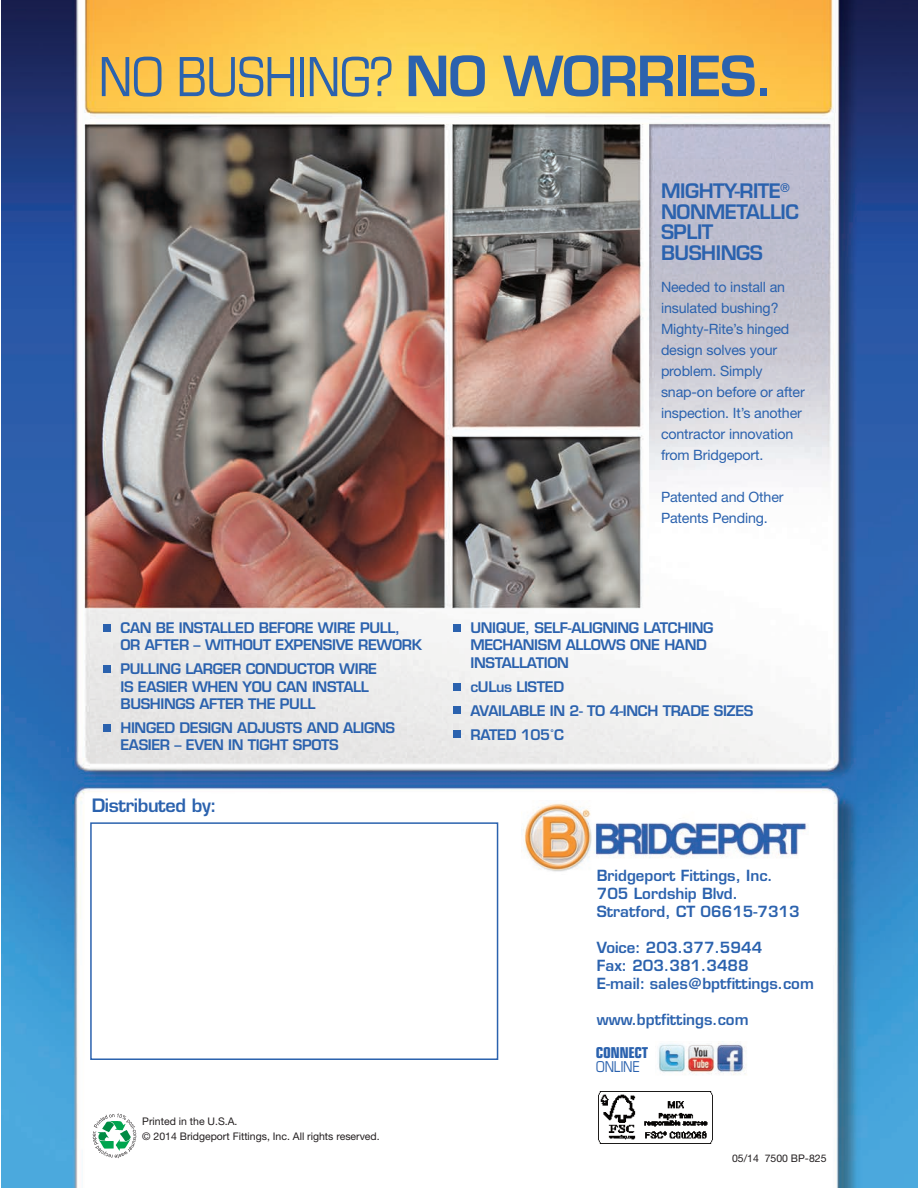
<style>
.page{position:relative;width:918px;height:1188px;background:#fff}
.page>*{position:absolute;margin:0;border:0;box-sizing:border-box;transform-origin:0 0}
.t1{font:condensed 54px "Eurostile";letter-spacing:-.025em;color:#2b62ae}
.t2{font:600 19.5px/20.7px "Eurostile";letter-spacing:-.025em;color:#2b62ae}
.t3{font:600 18px "Eurostile";letter-spacing:-.02em;color:#2b62ae}
.t4{font:600 15px/18px "Eurostile";color:#2b62ae}
.t5{font:700 condensed 15px "Eurostile";letter-spacing:-.025em;color:#2b62ae}
.t6{font:condensed 15px "Eurostile";letter-spacing:-.025em;color:#2b62ae}
.t7{font:600 14.25px/17.2px "Eurostile";letter-spacing:-.025em;color:#2b62ae}
.t8{font:14.25px/21px "Helvetica Neue";letter-spacing:-.01em;color:#2b62ae}
.t9{font:10.5px/15px "Helvetica Neue";color:#231f20}
.s1{font-weight:600;font-stretch:normal}
</style>
<div class="page">
<img style="left:1px;top:0;width:916px;height:1188px">
<img style="left:655px;top:1041px;width:96px;height:34px">
<div style="left:511px;top:800px;width:307px;height:74px;background:#fff"></div>
<img style="left:523px;top:803px;width:284px;height:69px">
<div style="left:92px;top:824px;width:405px;height:234px;background:#fff"></div>
<div style="left:90px;top:822px;width:408px;height:238px;border:2px solid #2b62ae"></div>
<svg style="left:93px;top:1113px;width:43px;height:45px"></svg>
<div style="left:104px;top:624px;width:7px;height:8px;background:#2b62ae"></div>
<div style="left:104px;top:666px;width:7px;height:7px;background:#2b62ae"></div>
<div style="left:104px;top:724px;width:7px;height:7px;background:#2b62ae"></div>
<div style="left:453px;top:624px;width:8px;height:8px;background:#2b62ae"></div>
<div style="left:453px;top:683px;width:8px;height:7px;background:#2b62ae"></div>
<div style="left:453px;top:707px;width:8px;height:7px;background:#2b62ae"></div>
<div style="left:453px;top:731px;width:8px;height:7px;background:#2b62ae"></div>
<img style="left:598px;top:1091px;width:115px;height:52px">
<svg style="left:917px;top:0;width:1px;height:1188px"></svg>
<h1 class="t1" style="left:99px;top:57px;width:677px">NO BUSHING? <span class="s1">NO WORRIES.</span></h1>
<p class="t7" style="left:121px;top:621px;width:303px">CAN BE INSTALLED BEFORE WIRE PULL,<br>OR AFTER – WITHOUT EXPENSIVE REWORK</p>
<p class="t7" style="left:121px;top:662px;width:258px">PULLING LARGER CONDUCTOR WIRE<br>IS EASIER WHEN YOU CAN INSTALL<br>BUSHINGS AFTER THE PULL</p>
<p class="t7" style="left:121px;top:720px;width:276px">HINGED DESIGN ADJUSTS AND ALIGNS<br>EASIER – EVEN IN TIGHT SPOTS</p>
<p class="t3" style="left:92px;top:799px;width:127px">Distributed by:</p>
<p class="t9" style="left:142px;top:1115px;width:239px">Printed in the U.S.A.<br>© 2014 Bridgeport Fittings, Inc. All rights reserved.</p>
<h2 class="t2" style="left:661px;top:183px;width:140px">MIGHTY-RITE<sup>®<br></sup>NONMETALLIC<br>SPLIT<br>BUSHINGS</h2>
<p class="t8" style="left:661px;top:278px;width:145px">Needed to install an insulated bushing?<br>Mighty-Rite’s hinged design solves your problem. Simply snap-on before or after inspection. It’s another contractor innovation from Bridgeport.</p>
<p class="t8" style="left:661px;top:488px;width:124px">Patented and Other<br>Patents Pending.</p>
<p class="t7" style="left:470px;top:621px;width:244px">UNIQUE, SELF-ALIGNING LATCHING<br>MECHANISM ALLOWS ONE HAND<br>INSTALLATION</p>
<p class="t7" style="left:470px;top:676px;width:285px;line-height:24px">cULus LISTED<br>AVAILABLE IN 2- TO 4-INCH TRADE SIZES<br>RATED 105˚C</p>
<p class="t4" style="left:597px;top:868px;width:204px">Bridgeport Fittings, Inc.<br>705 Lordship Blvd.<br>Stratford, CT 06615-7313</p>
<p class="t4" style="left:597px;top:940px;width:219px">Voice: 203.377.5944<br>Fax: 203.381.3488<br>E-mail: sales@bptfittings.com</p>
<p class="t4" style="left:597px;top:1012px;width:153px">www.bptfittings.com</p>
<p class="t5" style="left:596px;top:1047px;width:54px">CONNECT</p>
<p class="t6" style="left:596px;top:1061px;width:45px">ONLINE</p>
<p class="t9" style="left:732px;top:1151px;width:96px">05/14 7500 BP-825</p>
</div>
